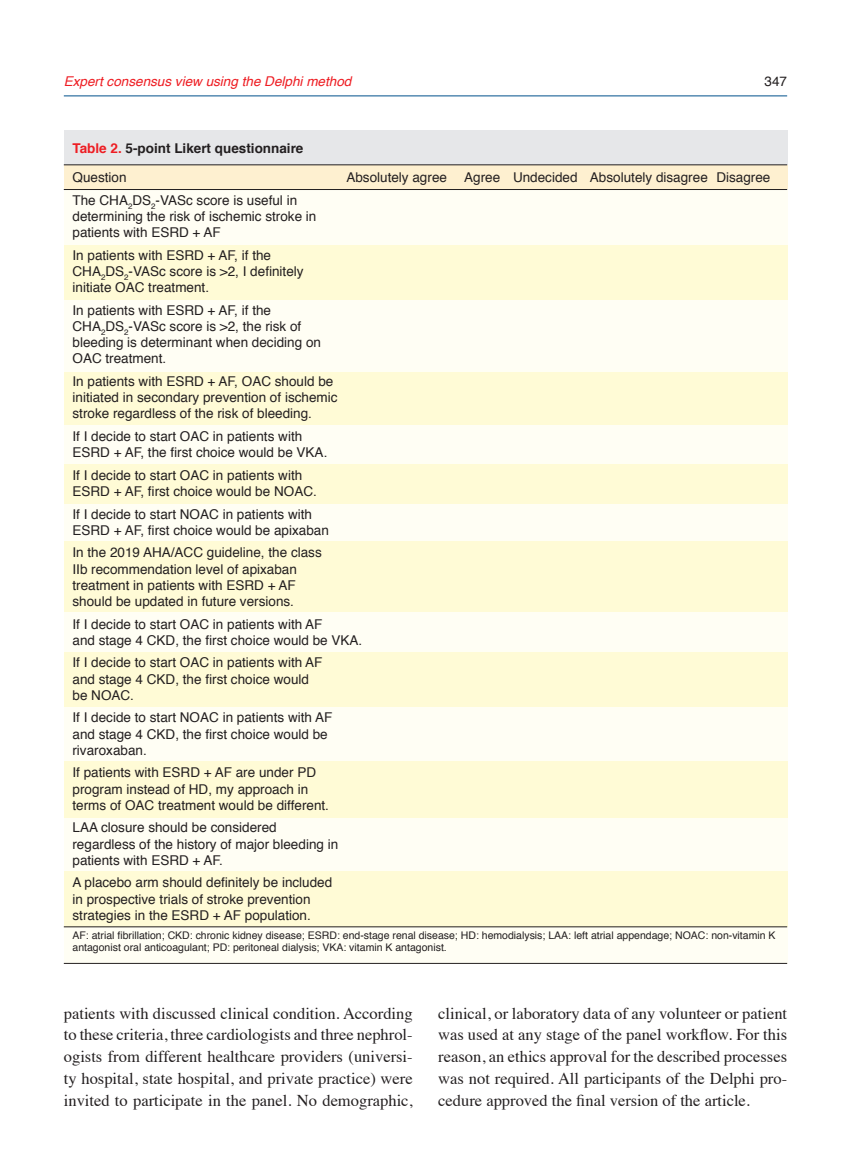
<style>
.page{position:relative;width:851px;height:1170px;background:#fff}
.page>*{position:absolute;margin:0;border:0;box-sizing:border-box;transform-origin:0 0}
.t1{font:16.5px/21.9px "Times";color:#231f20;text-align:justify}
.t2{font:13.5px/16.2px "Helvetica";color:#231f20}
.t3{font:italic 13.5px "Helvetica";color:#ee1d23}
.t4{font:700 13.5px "Helvetica";color:#231f20}
.t5{font:10.5px/12.6px "Helvetica";color:#231f20}
.s1{color:#ee1d23}
</style>
<div class="page">
<div style="left:64px;top:164px;width:723px;height:799px;background:#fffbd6"></div>
<div style="left:64px;top:189px;width:723px;height:55px;background:#fffef4"></div>
<div style="left:64px;top:300px;width:723px;height:72px;background:#fffef4"></div>
<div style="left:64px;top:425px;width:723px;height:38px;background:#fffef4"></div>
<div style="left:64px;top:504px;width:723px;height:37px;background:#fffef4"></div>
<div style="left:64px;top:612px;width:723px;height:39px;background:#fffef4"></div>
<div style="left:64px;top:707px;width:723px;height:53px;background:#fffef4"></div>
<div style="left:64px;top:818px;width:723px;height:53px;background:#fffef4"></div>
<div style="left:64px;top:926px;width:723px;height:37px;background:#fffef4"></div>
<div style="left:64px;top:165px;width:723px;height:24px;background:#fef0d0"></div>
<div style="left:64px;top:130px;width:723px;height:35px;background:#e6e7e9"></div>
<hr style="left:64px;top:164px;width:723px;height:1px;background:#231f20">
<hr style="left:64px;top:189px;width:723px;height:1px;background:#231f20">
<hr style="left:64px;top:963px;width:723px;height:1px;background:#231f20">
<hr style="left:64px;top:926px;width:723px;height:1px;background:#231f20">
<hr style="left:64px;top:96px;width:723px;height:1px;background:#01518b">
<p class="t3" style="left:64px;top:71px;width:289px">Expert consensus view using the Delphi method</p>
<p class="t2" style="left:764px;top:74px;width:24px">347</p>
<p class="t4" style="left:72px;top:137px;width:232px"><span class="s1">Table 2.</span> 5-point Likert questionnaire</p>
<p class="t2" style="left:72px;top:170px;width:56px">Question</p>
<p class="t2" style="left:346px;top:170px;width:102px">Absolutely agree</p>
<p class="t2" style="left:464px;top:170px;width:308px">Agree Undecided Absolutely disagree Disagree</p>
<p class="t2" style="left:72px;top:192px;width:245px">The CHA<sub>2</sub>DS<sub>2</sub>-VASc score is useful in determining the risk of ischemic stroke in patients with ESRD + AF</p>
<p class="t2" style="left:72px;top:247px;width:232px">In patients with ESRD + AF, if the<br>CHA<sub>2</sub>DS<sub>2</sub>-VASc score is &gt;2, I definitely initiate OAC treatment.</p>
<p class="t2" style="left:72px;top:302px;width:250px">In patients with ESRD + AF, if the<br>CHA<sub>2</sub>DS<sub>2</sub>-VASc score is &gt;2, the risk of bleeding is determinant when deciding on<br>OAC treatment.</p>
<p class="t2" style="left:72px;top:373px;width:266px">In patients with ESRD + AF, OAC should be initiated in secondary prevention of ischemic stroke regardless of the risk of bleeding.</p>
<p class="t2" style="left:72px;top:428px;width:256px">If I decide to start OAC in patients with<br>ESRD + AF, the first choice would be VKA.</p>
<p class="t2" style="left:72px;top:467px;width:246px">If I decide to start OAC in patients with<br>ESRD + AF, first choice would be NOAC.</p>
<p class="t2" style="left:72px;top:506px;width:258px">If I decide to start NOAC in patients with<br>ESRD + AF, first choice would be apixaban</p>
<p class="t2" style="left:72px;top:545px;width:251px">In the 2019 AHA/ACC guideline, the class IIb recommendation level of apixaban treatment in patients with ESRD + AF should be updated in future versions.</p>
<p class="t2" style="left:72px;top:616px;width:291px">If I decide to start OAC in patients with AF<br>and stage 4 CKD, the first choice would be VKA.</p>
<p class="t2" style="left:72px;top:655px;width:251px">If I decide to start OAC in patients with AF and stage 4 CKD, the first choice would be NOAC.</p>
<p class="t2" style="left:72px;top:710px;width:261px">If I decide to start NOAC in patients with AF and stage 4 CKD, the first choice would be rivaroxaban.</p>
<p class="t2" style="left:72px;top:765px;width:258px">If patients with ESRD + AF are under PD program instead of HD, my approach in terms of OAC treatment would be different.</p>
<p class="t2" style="left:72px;top:820px;width:267px">LAA closure should be considered regardless of the history of major bleeding in patients with ESRD + AF.</p>
<p class="t2" style="left:72px;top:875px;width:261px">A placebo arm should definitely be included in prospective trials of stroke prevention strategies in the ESRD + AF population.</p>
<p class="t5" style="left:72px;top:929px;width:704px">AF: atrial fibrillation; CKD: chronic kidney disease; ESRD: end-stage renal disease; HD: hemodialysis; LAA: left atrial appendage; NOAC: non-vitamin K antagonist oral anticoagulant; PD: peritoneal dialysis; VKA: vitamin K antagonist.</p>
<p class="t1" style="left:64px;top:1000px;width:350px">patients with discussed clinical condition. According to these criteria, three cardiologists and three nephrol&shy;ogists from different healthcare providers (universi&shy;ty hospital, state hospital, and private practice) were invited to participate in the panel. No demographic,</p>
<p class="t1" style="left:438px;top:1000px;width:350px">clinical, or laboratory data of any volunteer or patient was used at any stage of the panel workflow. For this reason, an ethics approval for the described processes was not required. All participants of the Delphi pro&shy;cedure approved the final version of the article.</p>
</div>
